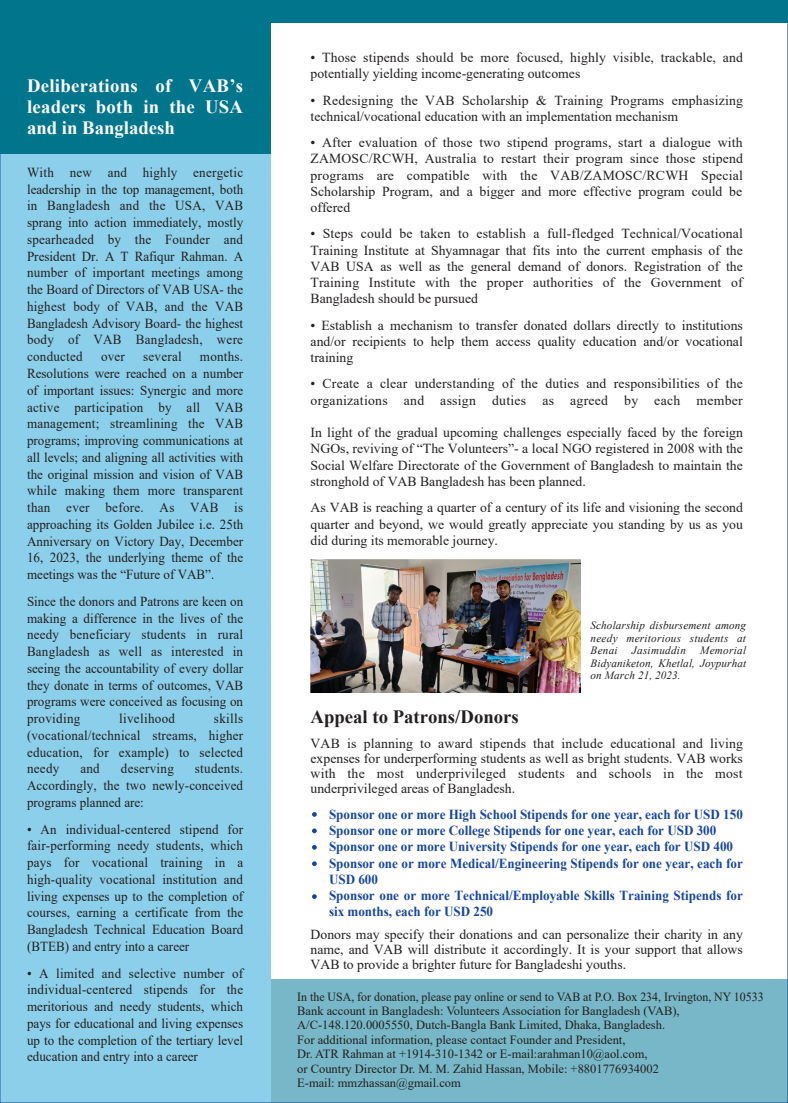
<style>
.page{position:relative;width:788px;height:1103px;background:#fff}
.page>*{position:absolute;margin:0;border:0;box-sizing:border-box;transform-origin:0 0}
.t1{font:700 18.75px/21.2px "Times New Roman";letter-spacing:.015em;color:#fff;text-align:justify}
.t2{font:700 18.75px "Times New Roman";color:#231f20}
.t3{font:13.75px/16.2px "Times New Roman";color:#231f20;text-align:justify}
.t4{font:13.75px/16.8px "Times New Roman";color:#231f20;text-align:justify;scale:.95 1}
.t5{font:700 13.75px/16.2px "Times New Roman";color:#18469d;scale:.95 1}
.t6{font:13.75px "Times New Roman";letter-spacing:.02em;color:#231f20;scale:.95 1}
.t7{font:13.75px "Times New Roman";letter-spacing:.025em;color:#231f20;scale:.95 1}
.t8{font:12.5px/14.4px "Times New Roman";color:#231f20;scale:.95 1}
.t9{font:italic 11.25px/12.5px "Times New Roman";letter-spacing:.01em;color:#231f20;text-align:justify}
</style>
<div class="page">
<div style="left:0;top:979px;width:788px;height:123px;background:#77b7c7"></div>
<div style="left:0;top:13px;width:270px;height:1089px;background:#8ccfea"></div>
<div style="left:0;top:0;width:270px;height:153px;background:#00758c"></div>
<div style="left:0;top:0;width:788px;height:22px;background:#00758c"></div>
<img style="left:310px;top:559px;width:270px;height:133px">
<svg style="left:312px;top:812px;width:5px;height:4px"></svg>
<svg style="left:312px;top:828px;width:5px;height:5px"></svg>
<svg style="left:312px;top:845px;width:5px;height:4px"></svg>
<svg style="left:312px;top:861px;width:5px;height:5px"></svg>
<svg style="left:312px;top:894px;width:5px;height:5px"></svg>
<h1 class="t1" style="left:27px;top:74px;width:217px">Deliberations of VAB’s leaders both in the USA and in Bangladesh</h1>
<p class="t4" style="left:27px;top:163px;width:229px">With new and highly energetic leadership in the top management, both in Bangladesh and the USA, VAB sprang into action immediately, mostly spearheaded by the Founder and President Dr. A T Rafiqur Rahman. A number of important meetings among the Board of Directors of VAB USA- the highest body of VAB, and the VAB Bangladesh Advisory Board- the highest body of VAB Bangladesh, were conducted</p>
<p class="t4" style="left:27px;top:348px;width:229px;text-indent:173px">months.<br>Resolutions were reached on a number of important issues: Synergic and more active participation by all VAB management; streamlining the VAB programs; improving communications at all levels; and aligning all activities with the original mission and vision of VAB while making them more transparent than ever before. As VAB is approaching its Golden Jubilee i.e. 25th Anniversary on Victory Day, December 16, 2023, the underlying theme of the meetings was the “Future of VAB”.</p>
<p class="t4" style="left:27px;top:592px;width:229px">Since the donors and Patrons are keen on making a difference in the lives of the needy beneficiary students in rural Bangladesh as well as interested in seeing the accountability of every dollar they donate in terms of outcomes, VAB programs were conceived as focusing on providing</p>
<p class="t4" style="left:101px;top:348px;width:27px">over</p>
<p class="t6" style="left:143px;top:347px;width:42px">several</p>
<p class="t4" style="left:27px;top:709px;width:229px;text-indent:187px">skills (vocational/technical streams, higher education, for example) to selected needy</p>
<p class="t7" style="left:119px;top:708px;width:60px">livelihood</p>
<p class="t4" style="left:27px;top:760px;width:229px;text-indent:168px">students.<br>Accordingly, the two newly-conceived programs planned are:</p>
<p class="t4" style="left:27px;top:820px;width:229px">• An individual-centered stipend for fair-performing needy students, which pays for vocational training in a high-quality vocational institution and living expenses up to the completion of courses, earning a certificate from the Bangladesh Technical Education Board (BTEB) and entry into a career</p>
<p class="t4" style="left:27px;top:964px;width:229px">• A limited and selective number of individual-centered stipends for the meritorious and needy students, which pays for educational and living expenses up to the completion of the tertiary level education and entry into a career</p>
<p class="t4" style="left:80px;top:760px;width:22px">and</p>
<p class="t6" style="left:121px;top:759px;width:57px">deserving</p>
<p class="t3" style="left:310px;top:49px;width:434px">• Those stipends should be more focused, highly visible, trackable, and potentially yielding income-generating outcomes</p>
<p class="t3" style="left:310px;top:91px;width:434px">• Redesigning the VAB Scholarship &amp; Training Programs emphasizing technical/vocational education with an implementation mechanism</p>
<p class="t3" style="left:310px;top:134px;width:434px">• After evaluation of those two stipend programs, start a dialogue with ZAMOSC/RCWH, Australia to restart their program since those stipend programs are compatible with the VAB/ZAMOSC/RCWH Special Scholarship Program, and a bigger and more effective program could be offered</p>
<p class="t3" style="left:310px;top:225px;width:434px">• Steps could be taken to establish a full-fledged Technical/Vocational Training Institute at Shyamnagar that fits into the current emphasis of the VAB USA as well as the general demand of donors. Registration of the Training Institute with the proper authorities of the Government of Bangladesh should be pursued</p>
<p class="t3" style="left:310px;top:316px;width:434px">• Establish a mechanism to transfer donated dollars directly to institutions and/or recipients to help them access quality education and/or vocational training</p>
<p class="t3" style="left:310px;top:375px;width:434px">• Create a clear understanding of the duties and responsibilities of the organizations and assign duties as agreed by each member</p>
<p class="t3" style="left:310px;top:424px;width:434px">In light of the gradual upcoming challenges especially faced by the foreign NGOs, reviving of “The Volunteers”- a local NGO registered in 2008 with the Social Welfare Directorate of the Government of Bangladesh to maintain the stronghold of VAB Bangladesh has been planned.</p>
<p class="t3" style="left:310px;top:499px;width:434px">As VAB is reaching a quarter of a century of its life and visioning the second quarter and beyond, we would greatly appreciate you standing by us as you did during its memorable journey.</p>
<p class="t9" style="left:590px;top:619px;width:157px">Scholarship disbursement among needy meritorious students at Benai</p>
<p class="t9" style="left:590px;top:644px;width:157px;text-indent:109px">Memorial Bidyaniketon, Khetlal, Joypurhat on March 21, 2023.</p>
<p class="t9" style="left:632px;top:644px;width:55px">Jasimuddin</p>
<h1 class="t2" style="left:310px;top:703px;width:210px">Appeal to Patrons/Donors</h1>
<p class="t3" style="left:310px;top:735px;width:434px;line-height:15px">VAB is planning to award stipends that include educational and living expenses for underperforming students as well as bright students. VAB works with the most underprivileged students and schools in the most underprivileged areas of Bangladesh.</p>
<p class="t5" style="left:329px;top:805px;width:437px">Sponsor one or more High School Stipends for one year, each for USD 150<br>Sponsor one or more College Stipends for one year, each for USD 300<br>Sponsor one or more University Stipends for one year, each for USD 400<br>Sponsor one or more Medical/Engineering Stipends for one year, each for USD 600<br>Sponsor one or more Technical/Employable Skills Training Stipends for six months, each for USD 250</p>
<p class="t3" style="left:310px;top:926px;width:434px;line-height:15px">Donors may specify their donations and can personalize their charity in any name, and VAB will distribute it accordingly. It is your support that allows VAB to provide a brighter future for Bangladeshi youths.</p>
<p class="t8" style="left:297px;top:988px;width:492px">In the USA, for donation, please pay online or send to VAB at P.O. Box 234, Irvington, NY 10533<br>Bank account in Bangladesh: Volunteers Association for Bangladesh (VAB), A/C-148.120.0005550, Dutch-Bangla Bank Limited, Dhaka, Bangladesh.<br>For additional information, please contact Founder and President,<br>Dr. ATR Rahman at +1914-310-1342 or E-mail:arahman10@aol.com,<br>or Country Director Dr. M. M. Zahid Hassan, Mobile: +8801776934002<br>E-mail: mmzhassan@gmail.com</p>
</div>
